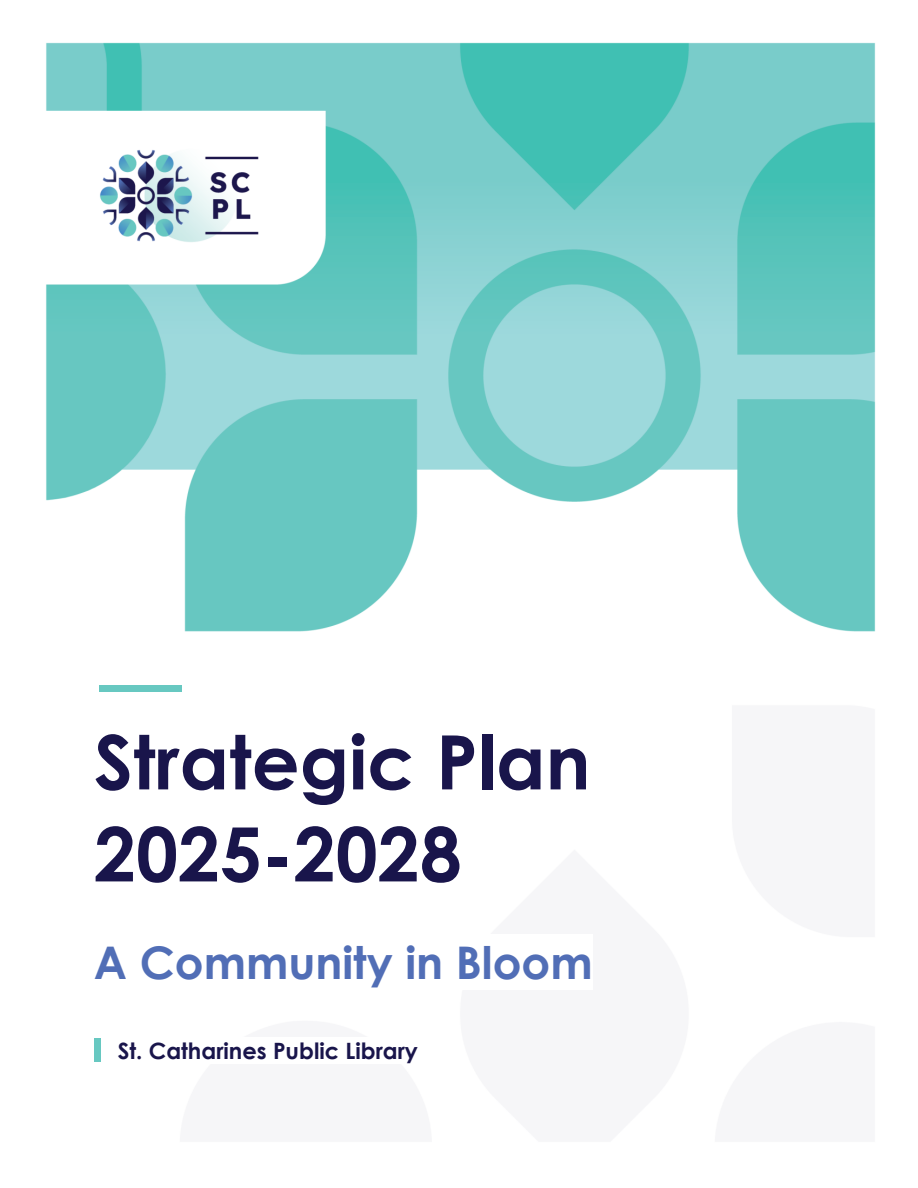
<style>
.page{position:relative;width:918px;height:1188px;background:#fff}
.page>*{position:absolute;margin:0;border:0;box-sizing:border-box;transform-origin:0 0}
.t1{font:700 75px/92.1px "Century Gothic";color:#19154b}
.t2{font:700 45px "Century Gothic";color:#516eb6}
.t3{font:700 22.5px "Century Gothic";color:#19154b}
</style>
<div class="page">
<img style="left:46px;top:42px;width:830px;height:1020px">
<div style="left:94px;top:714px;width:497px;height:92px;background:#fff"></div>
<div style="left:94px;top:806px;width:368px;height:92px;background:#fff"></div>
<div style="left:94px;top:934px;width:499px;height:55px;background:#fff"></div>
<div style="left:99px;top:685px;width:82px;height:7px;background:#67c8c1"></div>
<div style="left:95px;top:1038px;width:6px;height:23px;background:#67c8c1"></div>
<div style="left:118px;top:1037px;width:300px;height:27px;background:#fff"></div>
<p class="t1" style="left:94px;top:713px;width:498px">Strategic Plan<br>2025-2028</p>
<p class="t2" style="left:94px;top:934px;width:500px">A Community in Bloom</p>
<p class="t3" style="left:118px;top:1036px;width:302px">St. Catharines Public Library</p>
</div>
